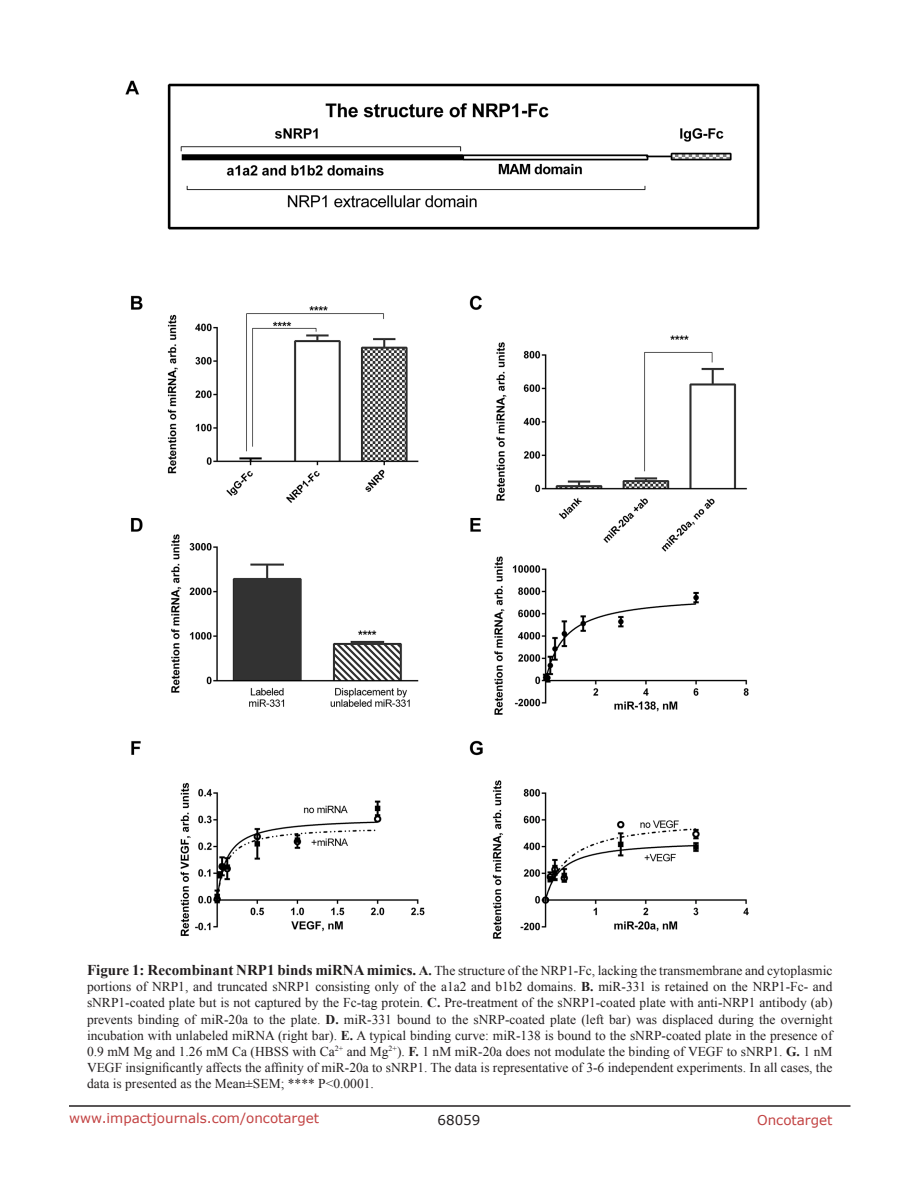
<style>
.page{position:relative;width:918px;height:1188px;background:#fff}
.page>*{position:absolute;margin:0;border:0;box-sizing:border-box;transform-origin:0 0}
.figuretext{font:13.5px/16.2px "Times New Roman";color:#231f20;text-align:justify}
.t1{font:13.5px "Verdana";color:#c24141}
.t2{font:13.5px "Verdana";color:#231f20}
.s1{font-weight:700;font-size:15px}
.s2{font-weight:700}
</style>
<div class="page">
<hr style="left:69px;top:1105px;width:781px;height:2px;background:#231f20">
<img style="left:125px;top:80px;width:635px;height:859px">
<p class="figuretext" style="left:87px;top:962px;width:747px"><span class="s1">Figure 1: Recombinant NRP1 binds miRNA mimics.</span> <span class="s2">A.</span> The structure of the NRP1-Fc, lacking the transmembrane and cytoplasmic portions of NRP1, and truncated sNRP1 consisting only of the a1a2 and b1b2 domains. <span class="s2">B.</span> miR-331 is retained on the NRP1-Fc- and sNRP1-coated plate but is not captured by the Fc-tag protein. <span class="s2">C.</span> Pre-treatment of the sNRP1-coated plate with anti-NRP1 antibody (ab) prevents binding of miR-20a to the plate. <span class="s2">D.</span> miR-331 bound to the sNRP-coated plate (left bar) was displaced during the overnight incubation with unlabeled miRNA (right bar). <span class="s2">E.</span> A typical binding curve: miR-138 is bound to the sNRP-coated plate in the presence of 0.9 mM Mg and 1.26 mM Ca (HBSS with Ca<sup>2+</sup> and Mg<sup>2+</sup>). <span class="s2">F.</span> 1 nM miR-20a does not modulate the binding of VEGF to sNRP1. <span class="s2">G.</span> 1 nM VEGF insignificantly affects the affinity of miR-20a to sNRP1. The data is representative of 3-6 independent experiments. In all cases, the data is presented as the Mean±SEM; **** P&lt;0.0001.</p>
<p class="t1" style="left:69px;top:1109px;width:252px">www.impactjournals.com/oncotarget</p>
<p class="t2" style="left:438px;top:1111px;width:44px">68059</p>
<p class="t1" style="left:757px;top:1111px;width:77px">Oncotarget</p>
</div>
